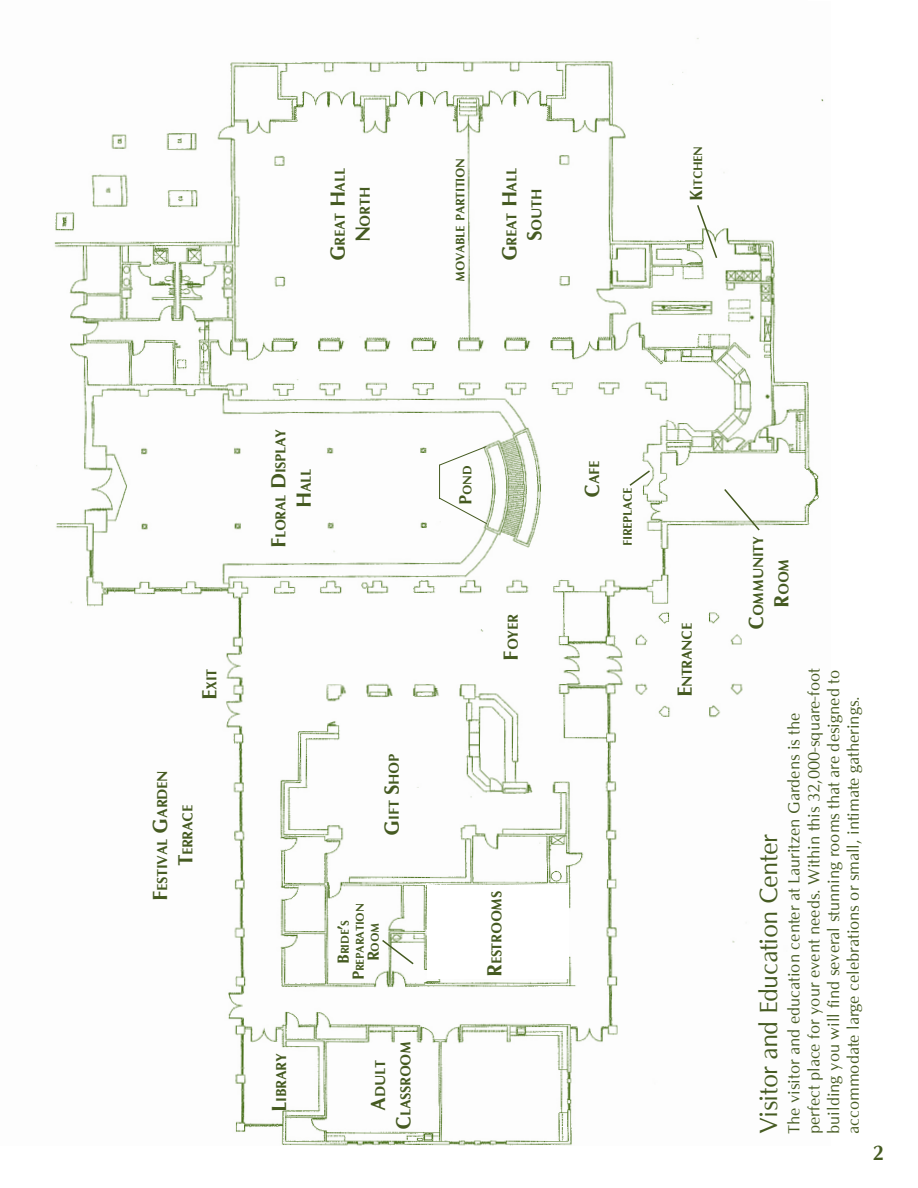
<style>
.page{position:relative;width:918px;height:1188px;background:#fff}
.page>*{position:absolute;margin:0;border:0;box-sizing:border-box;transform-origin:0 0}
.t1{font:25.5px "Oklahoma";letter-spacing:-.02em;color:#455a21}
.t2{font:700 21px "Oklahoma";color:#455a21}
.t3{font:16.5px/19.8px "Oklahoma";color:#455a21}
.t4{font:700 16.5px "Oklahoma";color:#455a21}
.t5{font:700 14.7px/25.2px "Oklahoma";letter-spacing:-.03em;color:#455a21;text-align:center}
.t6{font:700 12.6px "Oklahoma";letter-spacing:-.03em;color:#455a21}
.t7{font:700 11.55px "Oklahoma";letter-spacing:-.03em;color:#455a21}
.s1{font-size:21px}
.s2{font-size:18px}
.s3{font-size:16.5px}
</style>
<div class="page">
<img style="left:36px;top:38px;width:788px;height:1108px">
<svg style="left:723px;top:487px;width:38px;height:45px"></svg>
<div style="left:428px;top:885px;width:141px;height:94px;background:#fff"></div>
<svg style="left:381px;top:938px;width:34px;height:28px"></svg>
<svg style="left:696px;top:203px;width:22px;height:57px"></svg>
<svg style="left:438px;top:445px;width:49px;height:21px"></svg>
<hr style="left:439px;top:465px;width:1px;height:34px;background:#455a21">
<svg style="left:438px;top:497px;width:50px;height:28px"></svg>
<svg style="left:628px;top:469px;width:24px;height:18px"></svg>
<p class="t6" style="left:453px;top:282px;width:123px;rotate:-90deg">movable partition</p>
<p class="t5" style="left:327px;top:261px;width:95px;rotate:-90deg"><span class="s1">G</span>reat <span class="s1">H</span>all<br><span class="s1">N</span>orth</p>
<p class="t5" style="left:499px;top:261px;width:95px;rotate:-90deg"><span class="s1">G</span>reat <span class="s1">H</span>all<br><span class="s1">S</span>outh</p>
<p class="t6" style="left:691px;top:201px;width:54px;rotate:-90deg"><span class="s2">K</span>itchen</p>
<p class="t5" style="left:199px;top:700px;width:33px;rotate:-90deg"><span class="s1">E</span>xit</p>
<p class="t5" style="left:150px;top:901px;width:130px;rotate:-90deg"><span class="s1">F</span> estival <span class="s1">G</span>arden<br><span class="s1">T</span>errace</p>
<p class="t5" style="left:268px;top:548px;width:121px;rotate:-90deg"><span class="s1">F</span>loral <span class="s1">D</span> isplay<br><span class="s1">H</span>all</p>
<p class="t5" style="left:269px;top:1112px;width:60px;rotate:-90deg"><span class="s1">L</span>ibrary</p>
<p class="t5" style="left:381px;top:836px;width:83px;rotate:-90deg"><span class="s1">G</span>ift <span class="s1">S</span>hop</p>
<p class="t7" style="left:353px;top:980px;width:76px;rotate:-90deg"><span class="s3">P</span>reparation</p>
<p class="t7" style="left:338px;top:954px;width:36px;rotate:-90deg">ride<span class="s3">’</span>s</p>
<p class="t7" style="left:368px;top:961px;width:40px;rotate:-90deg"><span class="s3">R</span>oom</p>
<p class="t4" style="left:334px;top:964px;width:9px;rotate:-90deg">B</p>
<p class="t5" style="left:368px;top:1130px;width:91px;rotate:-90deg"><span class="s1">A</span>dult<br><span class="s1">C</span>lassroom</p>
<p class="t6" style="left:460px;top:505px;width:41px;rotate:-90deg"><span class="s2">P</span>ond</p>
<p class="t5" style="left:500px;top:661px;width:48px;rotate:-90deg"><span class="s1">F</span>oyer</p>
<p class="t5" style="left:484px;top:964px;width:75px;rotate:-90deg">estrooms</p>
<p class="t2" style="left:483px;top:977px;width:12px;rotate:-90deg">R</p>
<p class="t5" style="left:582px;top:498px;width:39px;rotate:-90deg"><span class="s1">C</span>afe</p>
<p class="t6" style="left:621px;top:546px;width:60px;rotate:-90deg">fireplace</p>
<p class="t5" style="left:674px;top:697px;width:76px;rotate:-90deg"><span class="s1">E</span>ntrance</p>
<p class="t5" style="left:746px;top:630px;width:95px;rotate:-90deg"><span class="s1">C</span>ommunity<br><span class="s1">R</span>oom</p>
<h1 class="t1" style="left:754px;top:1134px;width:301px;rotate:-90deg">Visitor and Education Center</h1>
<p class="t3" style="left:784px;top:1134px;width:467px;rotate:-90deg">The visitor and education center at Lauritzen Gardens is the perfect place for your event needs. Within this 32,000-square-foot building you will find several stunning rooms that are designed to accommodate large celebrations or small, intimate gatherings.</p>
<p class="t2" style="left:872px;top:1141px;width:13px">2</p>
</div>
